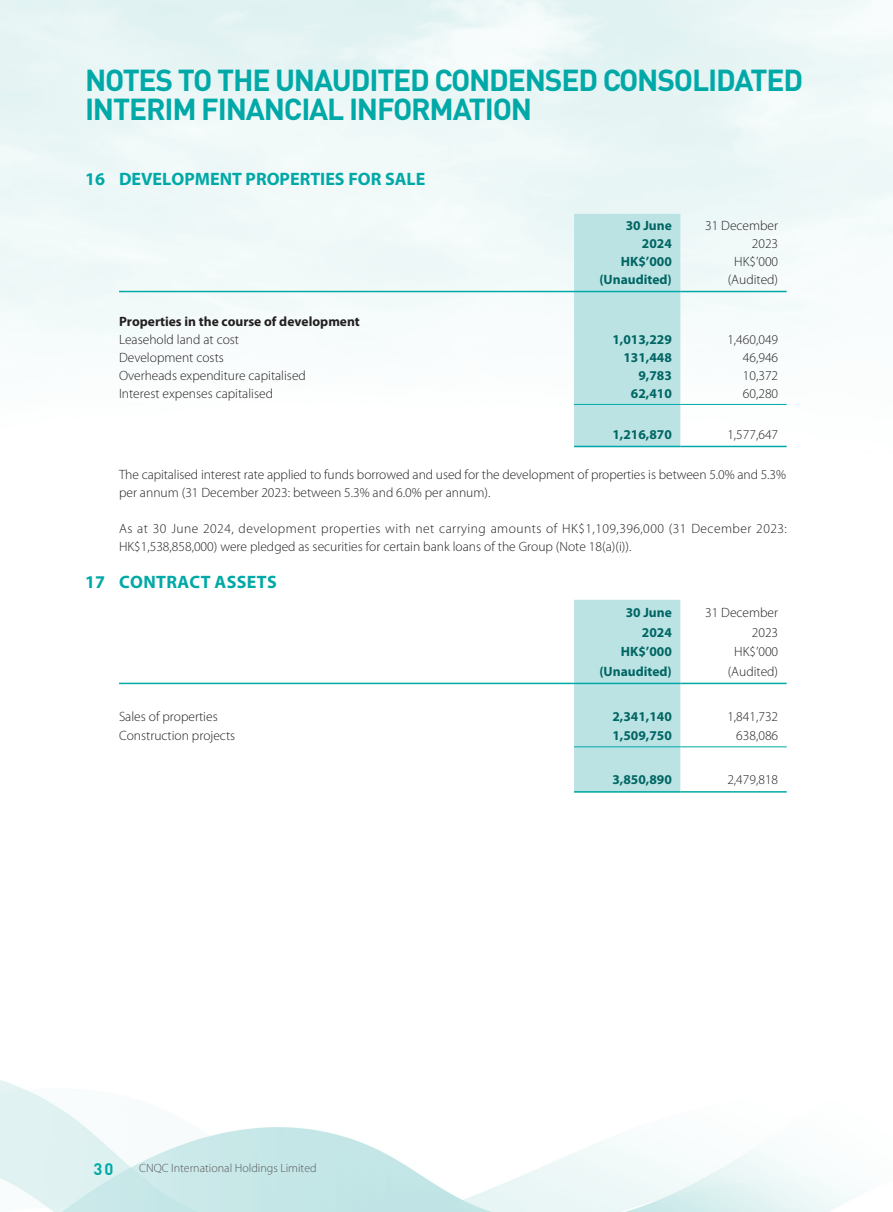
<style>
.page{position:relative;width:893px;height:1212px;background:#fff}
.page>*{position:absolute;margin:0;border:0;box-sizing:border-box;transform-origin:0 0}
.t1{font:700 30px/28.5px "DIN Pro";letter-spacing:-.04em;color:#00a9a7}
._01_H1{font:700 18px "Myriad Pro";color:#00a9a7}
._01_H1-2{font:700 18px "Myriad Pro";letter-spacing:.02em;color:#00a9a7}
.t2{font:700 16.5px "DIN Pro";color:#00a9a7}
._50_Table_txt{font:300 13.5px "Myriad Pro";color:#231f20}
._00_txt{font:300 13.5px/18px "Myriad Pro";letter-spacing:.035em;color:#231f20}
._00_txt-2{font:300 13.5px/18px "Myriad Pro";color:#231f20}
._50_Table_txt-2{font:700 13.5px "Myriad Pro";color:#006663}
._50_Table_txt-3{font:700 13.5px "Myriad Pro";color:#231f20}
.t3{font:300 12px "Myriad Pro";color:#57585a}
</style>
<div class="page">
<img style="left:0;top:0;width:893px;height:1212px">
<div style="left:574px;top:214px;width:106px;height:232px;background:#bce3e4"></div>
<hr style="left:119px;top:291px;width:455px;height:1px;background:#00a9a7">
<hr style="left:574px;top:291px;width:106px;height:1px;background:#00a9a7">
<hr style="left:680px;top:291px;width:107px;height:1px;background:#00a9a7">
<hr style="left:574px;top:404px;width:106px;height:1px;background:#00a9a7">
<hr style="left:680px;top:404px;width:107px;height:1px;background:#00a9a7">
<hr style="left:574px;top:446px;width:106px;height:1px;background:#00a9a7">
<hr style="left:680px;top:446px;width:107px;height:1px;background:#00a9a7">
<div style="left:574px;top:600px;width:106px;height:191px;background:#bce3e4"></div>
<hr style="left:119px;top:683px;width:455px;height:1px;background:#00a9a7">
<hr style="left:574px;top:683px;width:106px;height:1px;background:#00a9a7">
<hr style="left:680px;top:683px;width:107px;height:1px;background:#00a9a7">
<hr style="left:574px;top:746px;width:106px;height:1px;background:#00a9a7">
<hr style="left:680px;top:746px;width:107px;height:1px;background:#00a9a7">
<hr style="left:574px;top:791px;width:106px;height:1px;background:#00a9a7">
<hr style="left:680px;top:791px;width:107px;height:1px;background:#00a9a7">
<h1 class="t1" style="left:85px;top:65px;width:720px">NOTES TO THE UNAUDITED CONDENSED CONSOLIDATED<br>INTERIM FINANCIAL INFORMATION</h1>
<p class="_01_H1" style="left:85px;top:167px;width:342px">16 DEVELOPMENT PROPERTIES FOR SALE</p>
<p class="_50_Table_txt-2" style="left:626px;top:216px;width:48px">30 June</p>
<p class="_50_Table_txt-2" style="left:642px;top:234px;width:31px">2024</p>
<p class="_50_Table_txt" style="left:705px;top:217px;width:75px">31 December</p>
<p class="_50_Table_txt" style="left:752px;top:235px;width:28px">2023</p>
<p class="_50_Table_txt-2" style="left:621px;top:252px;width:53px">HK$’000</p>
<p class="_50_Table_txt" style="left:734px;top:253px;width:45px">HK$’000</p>
<p class="_50_Table_txt-2" style="left:599px;top:270px;width:74px">(Unaudited)</p>
<p class="_50_Table_txt" style="left:728px;top:271px;width:52px">(Audited)</p>
<p class="_50_Table_txt-3" style="left:119px;top:313px;width:242px">Properties in the course of development</p>
<p class="_50_Table_txt" style="left:119px;top:331px;width:122px">Leasehold land at cost</p>
<p class="_50_Table_txt-2" style="left:612px;top:331px;width:61px">1,013,229</p>
<p class="_50_Table_txt" style="left:727px;top:331px;width:52px">1,460,049</p>
<p class="_50_Table_txt" style="left:119px;top:349px;width:106px">Development costs</p>
<p class="_50_Table_txt-2" style="left:623px;top:349px;width:50px">131,448</p>
<p class="_50_Table_txt" style="left:743px;top:349px;width:37px">46,946</p>
<p class="_50_Table_txt" style="left:119px;top:367px;width:188px">Overheads expenditure capitalised</p>
<p class="_50_Table_txt-2" style="left:638px;top:367px;width:35px">9,783</p>
<p class="_50_Table_txt" style="left:743px;top:367px;width:37px">10,372</p>
<p class="_50_Table_txt" style="left:119px;top:385px;width:155px">Interest expenses capitalised</p>
<p class="_50_Table_txt-2" style="left:631px;top:385px;width:42px">62,410</p>
<p class="_50_Table_txt" style="left:743px;top:385px;width:37px">60,280</p>
<p class="_50_Table_txt-2" style="left:612px;top:425px;width:61px">1,216,870</p>
<p class="_50_Table_txt" style="left:727px;top:426px;width:52px">1,577,647</p>
<p class="_00_txt-2" style="left:119px;top:465px;width:668px">The capitalised interest rate applied to funds borrowed and used for the development of properties is between 5.0% and 5.3% per annum (31 December 2023: between 5.3% and 6.0% per annum).</p>
<p class="_00_txt" style="left:119px;top:519px;width:669px">As at 30 June 2024, development properties with net carrying amounts of HK$1,109,396,000 (31 December 2023:<br>HK$1,538,858,000) were pledged as securities for certain bank loans of the Group (Note 18(a)(i)).</p>
<p class="_01_H1-2" style="left:85px;top:570px;width:193px">17 CONTRACT ASSETS</p>
<p class="_50_Table_txt-2" style="left:626px;top:604px;width:48px">30 June</p>
<p class="_50_Table_txt-2" style="left:642px;top:623px;width:31px">2024</p>
<p class="_50_Table_txt" style="left:705px;top:604px;width:75px">31 December</p>
<p class="_50_Table_txt" style="left:752px;top:624px;width:28px">2023</p>
<p class="_50_Table_txt-2" style="left:621px;top:643px;width:53px">HK$’000</p>
<p class="_50_Table_txt" style="left:734px;top:643px;width:45px">HK$’000</p>
<p class="_50_Table_txt-2" style="left:599px;top:662px;width:74px">(Unaudited)</p>
<p class="_50_Table_txt" style="left:728px;top:663px;width:52px">(Audited)</p>
<p class="_50_Table_txt" style="left:119px;top:708px;width:100px">Sales of properties</p>
<p class="_50_Table_txt-2" style="left:612px;top:708px;width:61px">2,341,140</p>
<p class="_50_Table_txt" style="left:727px;top:708px;width:52px">1,841,732</p>
<p class="_50_Table_txt" style="left:119px;top:728px;width:118px">Construction projects</p>
<p class="_50_Table_txt-2" style="left:612px;top:727px;width:61px">1,509,750</p>
<p class="_50_Table_txt" style="left:736px;top:728px;width:43px">638,086</p>
<p class="_50_Table_txt-2" style="left:612px;top:771px;width:61px">3,850,890</p>
<p class="_50_Table_txt" style="left:727px;top:771px;width:52px">2,479,818</p>
<p class="t2" style="left:93px;top:1157px;width:21px">30</p>
<p class="t3" style="left:139px;top:1161px;width:179px">CNQC International Holdings Limited</p>
</div>
